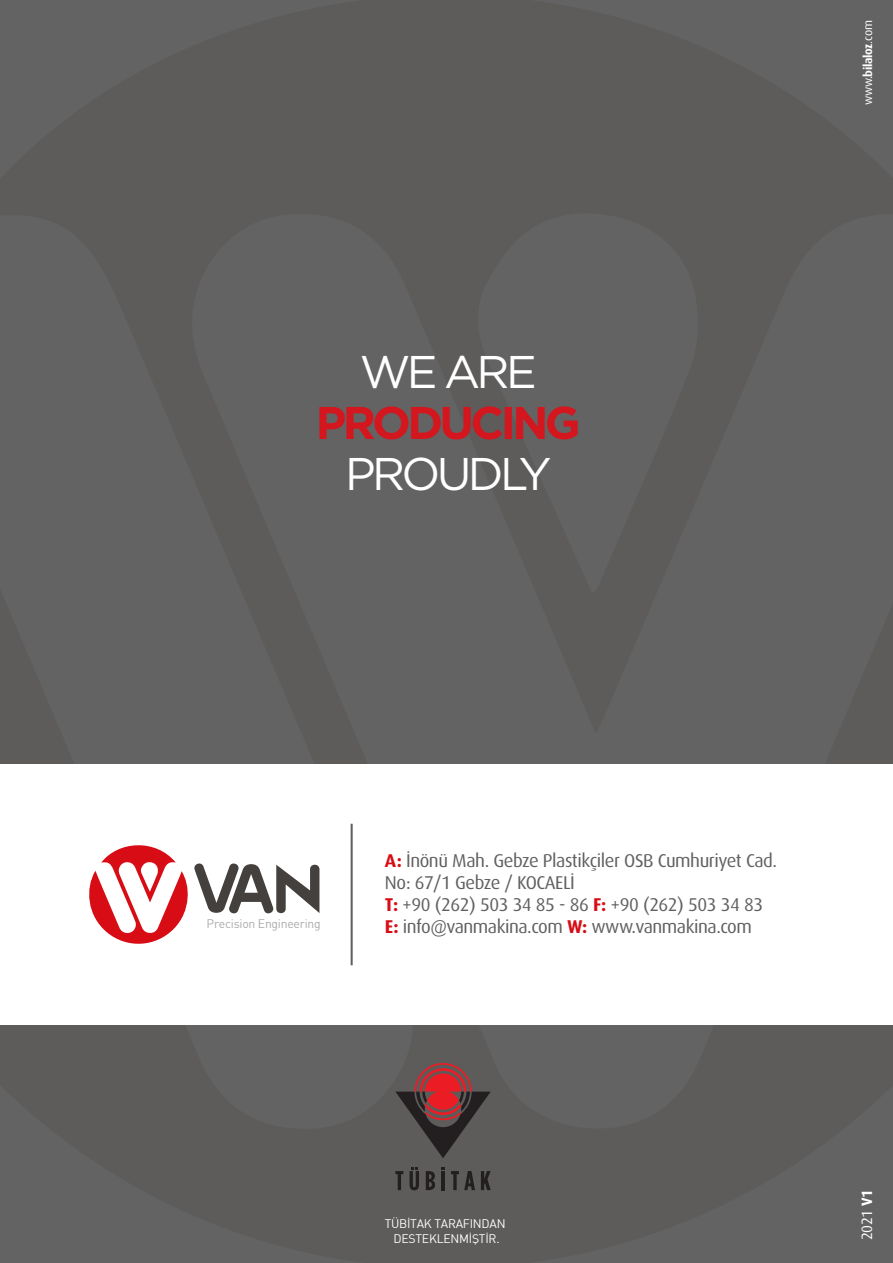
<style>
.page{position:relative;width:893px;height:1263px;background:#646363}
.page>*{position:absolute;margin:0;border:0;box-sizing:border-box;transform-origin:0 0}
.t1{font:45.75px "Gotham";letter-spacing:-.08em;color:#fff}
.t2{font:700 45.75px "Gotham";letter-spacing:-.08em;color:#d4161e}
.t3{font:18.6px/22.2px "Dax Pro";letter-spacing:-.025em;color:#606060}
.t4{font:15px "Dax Pro";color:#fff}
.t5{font:12.15px/14.5px "DIN";letter-spacing:-.02em;color:#fff;text-align:center}
.t6{font:12.15px "DIN";letter-spacing:-.02em;color:#ada9a9}
.t7{font:12px "Dax Pro";letter-spacing:-.025em;color:#fff}
.s1{font-weight:700}
.s2{font-weight:700;color:#d80c15}
</style>
<div class="page">
<svg style="left:395px;top:1063px;width:96px;height:95px;background:#674545"></svg>
<hr style="left:441px;top:1171px;width:4px;height:19px;background:#231f20">
<svg style="left:395px;top:1171px;width:8px;height:19px"></svg>
<svg style="left:426px;top:1171px;width:9px;height:19px"></svg>
<svg style="left:441px;top:1166px;width:4px;height:3px"></svg>
<svg style="left:451px;top:1171px;width:24px;height:19px"></svg>
<svg style="left:481px;top:1171px;width:10px;height:19px"></svg>
<svg style="left:410px;top:1166px;width:9px;height:24px"></svg>
<div style="left:0;top:764px;width:893px;height:261px;background:#fff"></div>
<hr style="left:351px;top:824px;width:2px;height:141px;background:#606060">
<svg style="left:89px;top:845px;width:230px;height:99px"></svg>
<h1 class="t1" style="left:360px;top:342px;width:178px">WE ARE</h1>
<h1 class="t2" style="left:316px;top:392px;width:266px">PRODUCING</h1>
<h1 class="t1" style="left:345px;top:444px;width:208px">PROUDLY</h1>
<p class="t7" style="left:860px;top:105px;width:86px;rotate:-90deg">www.<span class="s1">bilaloz</span>.com</p>
<p class="t3" style="left:385px;top:848px;width:394px"><span class="s2">A:</span> İnönü Mah. Gebze Plastikçiler OSB Cumhuriyet Cad.<br>No: 67/1 Gebze / KOCAELİ<br><span class="s2">T:</span> +90 (262) 503 34 85 - 86 <span class="s2">F:</span> +90 (262) 503 34 83</p>
<p class="t6" style="left:207px;top:916px;width:116px">Precision Engineering</p>
<p class="t3" style="left:385px;top:915px;width:368px"><span class="s2">E:</span> info@vanmakina.com <span class="s2">W:</span> www.vanmakina.com</p>
<p class="t5" style="left:385px;top:1216px;width:122px">TÜBİTAK TARAFINDAN<br>DESTEKLENMİŞTİR.</p>
<p class="t4" style="left:857px;top:1240px;width:52px;rotate:-90deg">2021 <span class="s1">V1</span></p>
</div>
